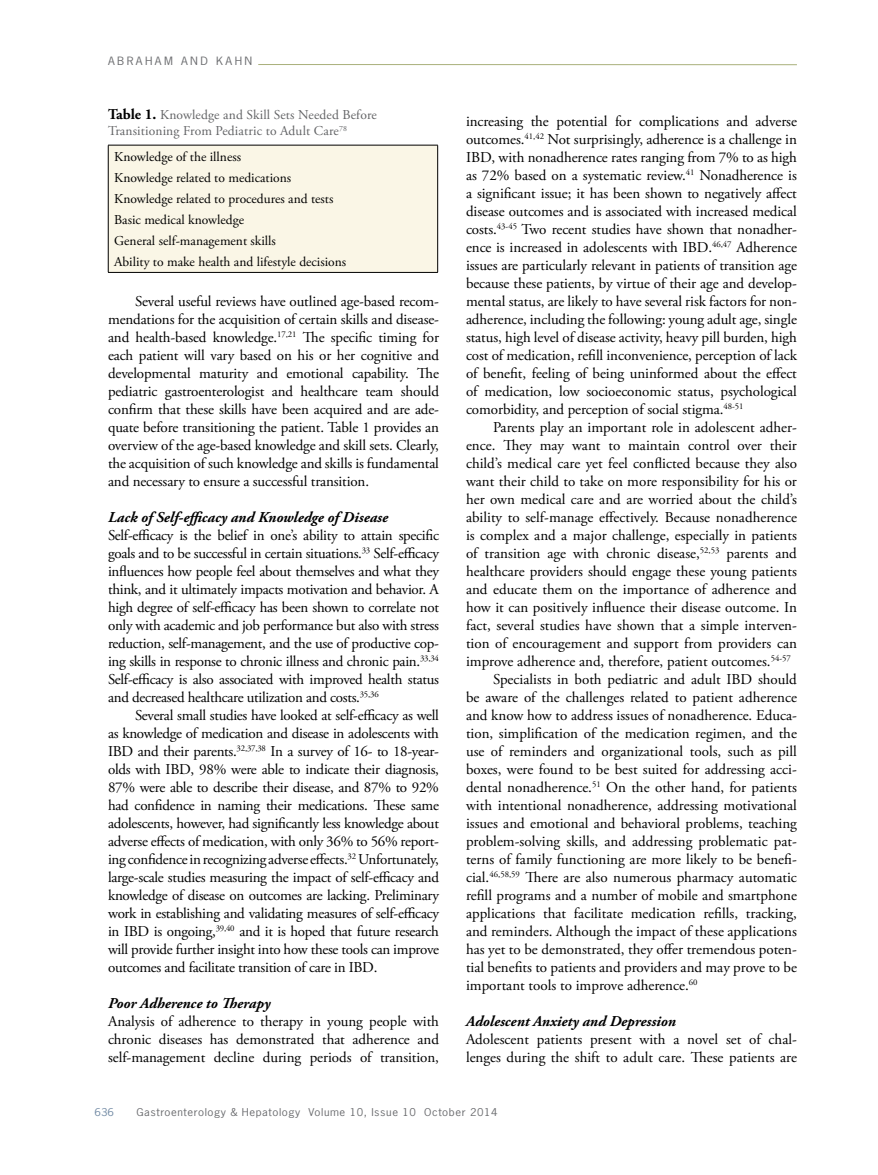
<style>
.page{position:relative;width:878px;height:1175px;background:#fff}
.page>*{position:absolute;margin:0;border:0;box-sizing:border-box;transform-origin:0 0}
.t1{font:15px/18px "Adobe Garamond Pro";color:#000;text-align:justify}
.t2{font:italic 700 15px "Adobe Garamond Pro";color:#000}
.t3{font:13.5px/21.1px "Adobe Garamond Pro";color:#000}
.t4{font:13.5px/16.5px "Adobe Garamond Pro";letter-spacing:.01em;color:#636466}
.t5{font:10.8px "News Gothic Std";letter-spacing:.2em;color:#6d6e71;scale:1.11 1}
.t6{font:10.2px "News Gothic Std";letter-spacing:.05em;color:#6d6e71;scale:1.11 1}
.t7{font:10.2px "News Gothic Std";color:#738ba5;scale:1.11 1}
.s1{font-weight:700;font-size:15px;color:#000}
</style>
<div class="page">
<hr style="left:258px;top:64px;width:539px;height:1px;background:#a9b07b">
<div style="left:108px;top:145px;width:329px;height:127px;background:#faf6e6"></div>
<hr style="left:108px;top:145px;width:330px;height:1px;background:#000">
<hr style="left:108px;top:145px;width:1px;height:127px;background:#000">
<hr style="left:437px;top:145px;width:1px;height:127px;background:#000">
<hr style="left:108px;top:272px;width:330px;height:1px;background:#000">
<p class="t5" style="left:108px;top:54px;width:131px">ABRAHAM AND KAHN</p>
<p class="t4" style="left:108px;top:107px;width:270px"><span class="s1">Table 1.</span> Knowledge and Skill Sets Needed Before<br>Transitioning From Pediatric to Adult Care<sup>78</sup></p>
<p class="t3" style="left:114px;top:146px;width:233px">Knowledge of the illness<br>Knowledge related to medications Knowledge related to procedures and tests Basic medical knowledge<br>General self-management skills<br>Ability to make health and lifestyle decisions</p>
<p class="t1" style="left:108px;top:293px;width:332px;text-indent:27px">Several useful reviews have outlined age-based recom&shy;mendations for the acquisition of certain skills and disease&shy;and health-based knowledge.<sup>17,21</sup> The specific timing for each patient will vary based on his or her cognitive and developmental maturity and emotional capability. The pediatric gastroenterologist and healthcare team should confirm that these skills have been acquired and are ade&shy;quate before transitioning the patient. Table 1 provides an overview of the age-based knowledge and skill sets. Clearly, the acquisition of such knowledge and skills is fundamental and necessary to ensure a successful transition.</p>
<p class="t2" style="left:108px;top:509px;width:281px">Lack of Self-efficacy and Knowledge of Disease</p>
<p class="t1" style="left:108px;top:527px;width:332px">Self-efficacy is the belief in one’s ability to attain specific goals and to be successful in certain situations.<sup>33</sup> Self-efficacy influences how people feel about themselves and what they think, and it ultimately impacts motivation and behavior. A high degree of self-efficacy has been shown to correlate not only with academic and job performance but also with stress reduction, self-management, and the use of productive cop&shy;ing skills in response to chronic illness and chronic pain.<sup>33,34<br></sup>Self-efficacy is also associated with improved health status and decreased healthcare utilization and costs.<sup>35,36</sup></p>
<p class="t1" style="left:108px;top:707px;width:332px;text-indent:27px">Several small studies have looked at self-efficacy as well as knowledge of medication and disease in adolescents with IBD and their parents.<sup>32,37,38</sup> In a survey of 16- to 18-year&shy;olds with IBD, 98% were able to indicate their diagnosis, 87% were able to describe their disease, and 87% to 92% had confidence in naming their medications. These same adolescents, however, had significantly less knowledge about adverse effects of medication, with only 36% to 56% report&shy;ing confidence in recognizing adverse effects.<sup>32</sup> Unfortunately, large-scale studies measuring the impact of self-efficacy and knowledge of disease on outcomes are lacking. Preliminary work in establishing and validating measures of self-efficacy in IBD is ongoing,<sup>39,40</sup> and it is hoped that future research will provide further insight into how these tools can improve outcomes and facilitate transition of care in IBD.</p>
<p class="t2" style="left:108px;top:995px;width:164px">Poor Adherence to Therapy</p>
<p class="t1" style="left:108px;top:1013px;width:332px">Analysis of adherence to therapy in young people with chronic diseases has demonstrated that adherence and self-management decline during periods of transition,</p>
<p class="t1" style="left:466px;top:113px;width:332px">increasing the potential for complications and adverse outcomes.<sup>41,42</sup> Not surprisingly, adherence is a challenge in IBD, with nonadherence rates ranging from 7% to as high as 72% based on a systematic review.<sup>41</sup> Nonadherence is a significant issue; it has been shown to negatively affect disease outcomes and is associated with increased medical costs.<sup>43-45</sup> Two recent studies have shown that nonadher&shy;ence is increased in adolescents with IBD.<sup>46,47</sup> Adherence issues are particularly relevant in patients of transition age because these patients, by virtue of their age and develop&shy;mental status, are likely to have several risk factors for non&shy;adherence, including the following: young adult age, single status, high level of disease activity, heavy pill burden, high cost of medication, refill inconvenience, perception of lack of benefit, feeling of being uninformed about the effect of medication, low socioeconomic status, psychological comorbidity, and perception of social stigma.<sup>48-51</sup></p>
<p class="t1" style="left:493px;top:419px;width:305px">Parents play an important role in adolescent adher-</p>
<p class="t1" style="left:466px;top:437px;width:332px">ence. They may want to maintain control over their</p>
<p class="t1" style="left:466px;top:455px;width:332px">child’s medical care yet feel conflicted because they also</p>
<p class="t1" style="left:466px;top:473px;width:332px">want their child to take on more responsibility for his or</p>
<p class="t1" style="left:466px;top:491px;width:332px">her own medical care and are worried about the child’s</p>
<p class="t1" style="left:466px;top:509px;width:332px">ability to self-manage effectively. Because nonadherence</p>
<p class="t1" style="left:466px;top:527px;width:332px">is complex and a major challenge, especially in patients</p>
<p class="t1" style="left:466px;top:545px;width:332px">of transition age with chronic disease,<sup>52,53</sup> parents and</p>
<p class="t1" style="left:466px;top:563px;width:332px">healthcare providers should engage these young patients</p>
<p class="t1" style="left:466px;top:581px;width:332px">and educate them on the importance of adherence and</p>
<p class="t1" style="left:466px;top:599px;width:332px">how it can positively influence their disease outcome. In</p>
<p class="t1" style="left:466px;top:617px;width:332px">fact, several studies have shown that a simple interven-</p>
<p class="t1" style="left:466px;top:635px;width:332px">tion of encouragement and support from providers can</p>
<p class="t1" style="left:466px;top:653px;width:326px">improve adherence and, therefore, patient outcomes.<sup>54-57</sup></p>
<p class="t1" style="left:493px;top:671px;width:305px">Specialists in both pediatric and adult IBD should</p>
<p class="t1" style="left:466px;top:689px;width:332px">be aware of the challenges related to patient adherence</p>
<p class="t1" style="left:466px;top:707px;width:332px">and know how to address issues of nonadherence. Educa-</p>
<p class="t1" style="left:466px;top:725px;width:332px">tion, simplification of the medication regimen, and the</p>
<p class="t1" style="left:466px;top:743px;width:332px">use of reminders and organizational tools, such as pill</p>
<p class="t1" style="left:466px;top:761px;width:332px">boxes, were found to be best suited for addressing acci-</p>
<p class="t1" style="left:466px;top:779px;width:332px">dental nonadherence.<sup>51</sup> On the other hand, for patients</p>
<p class="t1" style="left:466px;top:797px;width:332px">with intentional nonadherence, addressing motivational</p>
<p class="t1" style="left:466px;top:815px;width:332px">issues and emotional and behavioral problems, teaching</p>
<p class="t1" style="left:466px;top:833px;width:332px">problem-solving skills, and addressing problematic pat-</p>
<p class="t1" style="left:466px;top:851px;width:332px">terns of family functioning are more likely to be benefi-</p>
<p class="t1" style="left:466px;top:869px;width:332px">cial.<sup>46,58,59</sup> There are also numerous pharmacy automatic</p>
<p class="t1" style="left:466px;top:887px;width:332px">refill programs and a number of mobile and smartphone</p>
<p class="t1" style="left:466px;top:905px;width:332px">applications that facilitate medication refills, tracking,</p>
<p class="t1" style="left:466px;top:923px;width:332px">and reminders. Although the impact of these applications</p>
<p class="t1" style="left:466px;top:941px;width:332px">has yet to be demonstrated, they offer tremendous poten-</p>
<p class="t1" style="left:466px;top:959px;width:332px">tial benefits to patients and providers and may prove to be</p>
<p class="t1" style="left:466px;top:977px;width:233px">important tools to improve adherence.<sup>60</sup></p>
<p class="t2" style="left:466px;top:1013px;width:211px">Adolescent Anxiety and Depression</p>
<p class="t1" style="left:466px;top:1031px;width:332px">Adolescent patients present with a novel set of chal&shy;lenges during the shift to adult care. These patients are</p>
<p class="t7" style="left:94px;top:1105px;width:19px">636</p>
<p class="t6" style="left:136px;top:1105px;width:327px">Gastroenterology &amp; Hepatology Volume 10, Issue 10 October 2014</p>
</div>
